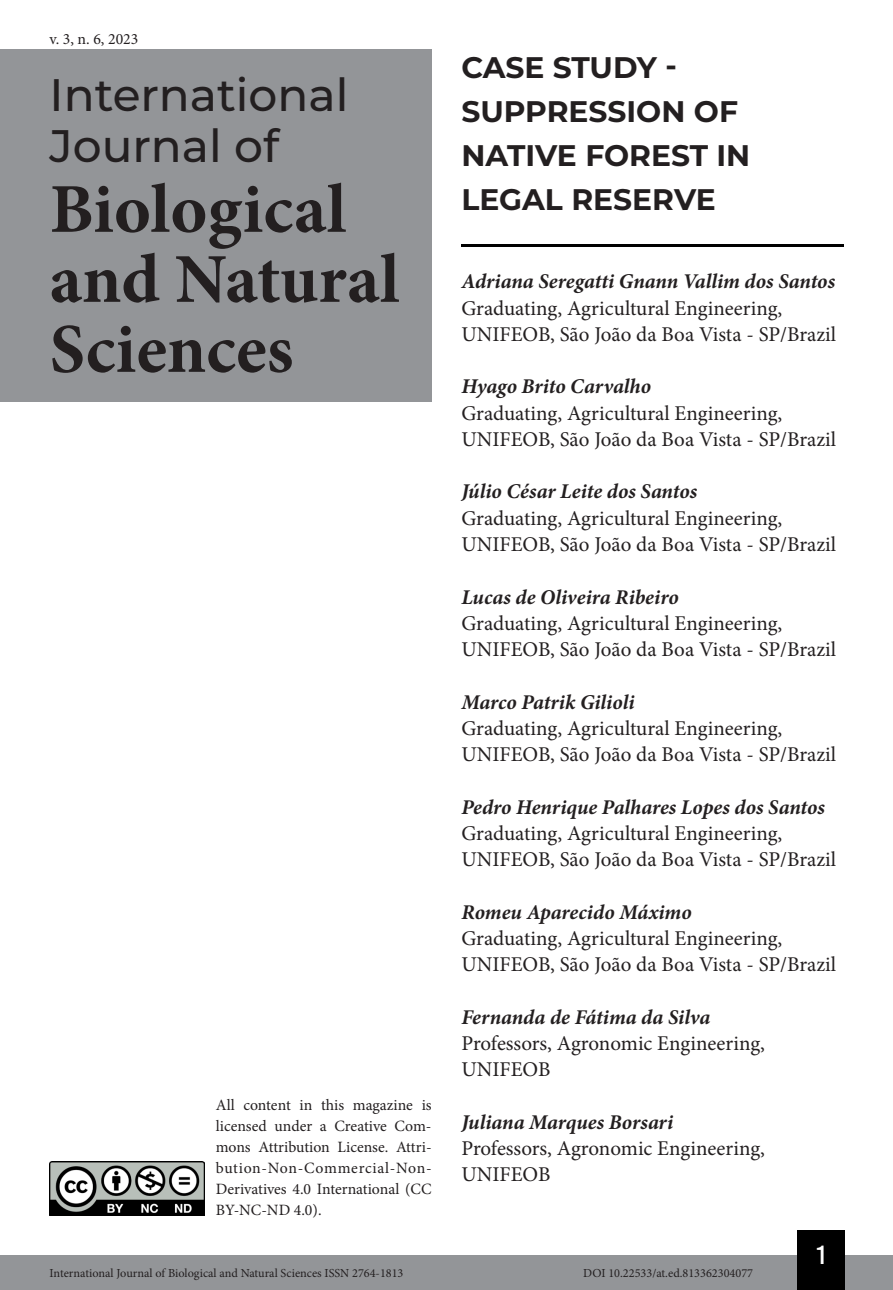
<style>
.page{position:relative;width:893px;height:1290px;background:#fff}
.page>*{position:absolute;margin:0;border:0;box-sizing:border-box;transform-origin:0 0}
.t1{font:700 70px/70px "Minion Pro";color:#231f20}
.t2{font:500 45.5px/50.8px "Montserrat";color:#231f20}
.t3{font:700 29.75px/43.8px "Montserrat";color:#231f20}
.t4{font:26.25px "Bebas Kai";color:#fff}
.t5{font:21px/26.2px "Minion Pro";color:#231f20}
.t6{font:italic 700 21px "Minion Pro";letter-spacing:-.005em;color:#231f20}
.t7{font:15.75px/21px "Minion Pro";color:#231f20;text-align:justify}
.t8{font:12.25px "Minion Pro";color:#231f20}
</style>
<div class="page">
<div style="left:0;top:1255px;width:893px;height:35px;background:#939598"></div>
<div style="left:797px;top:1230px;width:48px;height:60px;background:#000"></div>
<img style="left:50px;top:1161px;width:154px;height:54px">
<div style="left:0;top:50px;width:432px;height:352px;background:#939598"></div>
<hr style="left:461px;top:244px;width:382px;height:3px;background:#000">
<p class="t7" style="left:50px;top:28px;width:90px">v. 3, n. 6, 2023</p>
<h2 class="t2" style="left:50px;top:68px;width:300px">International<br>Journal of</h2>
<h1 class="t1" style="left:50px;top:174px;width:351px">Biological and Natural<br>Sciences</h1>
<p class="t7" style="left:216px;top:1095px;width:217px">All content in this magazine is licensed under a Creative Com&shy;mons Attribution License. Attri&shy;bution-Non-Commercial-Non-Derivatives 4.0 International (CC BY-NC-ND 4.0).</p>
<h3 class="t3" style="left:461px;top:44px;width:290px">CASE STUDY -<br>SUPPRESSION OF<br>NATIVE FOREST IN<br>LEGAL RESERVE</h3>
<p class="t6" style="left:461px;top:267px;width:375px">Adriana Seregatti Gnann Vallim dos Santos</p>
<p class="t5" style="left:461px;top:295px;width:376px">Graduating, Agricultural Engineering,<br>UNIFEOB, São João da Boa Vista - SP/Brazil</p>
<p class="t6" style="left:461px;top:372px;width:191px">Hyago Brito Carvalho</p>
<p class="t5" style="left:461px;top:400px;width:376px">Graduating, Agricultural Engineering,<br>UNIFEOB, São João da Boa Vista - SP/Brazil</p>
<p class="t6" style="left:461px;top:477px;width:237px">Júlio César Leite dos Santos</p>
<p class="t5" style="left:461px;top:505px;width:376px">Graduating, Agricultural Engineering,<br>UNIFEOB, São João da Boa Vista - SP/Brazil</p>
<p class="t6" style="left:461px;top:582px;width:219px">Lucas de Oliveira Ribeiro</p>
<p class="t5" style="left:461px;top:610px;width:376px">Graduating, Agricultural Engineering,<br>UNIFEOB, São João da Boa Vista - SP/Brazil</p>
<p class="t6" style="left:461px;top:687px;width:175px">Marco Patrik Gilioli</p>
<p class="t5" style="left:461px;top:715px;width:376px">Graduating, Agricultural Engineering,<br>UNIFEOB, São João da Boa Vista - SP/Brazil</p>
<p class="t6" style="left:461px;top:792px;width:365px">Pedro Henrique Palhares Lopes dos Santos</p>
<p class="t5" style="left:461px;top:820px;width:376px">Graduating, Agricultural Engineering,<br>UNIFEOB, São João da Boa Vista - SP/Brazil</p>
<p class="t6" style="left:461px;top:897px;width:232px">Romeu Aparecido Máximo</p>
<p class="t5" style="left:461px;top:925px;width:376px">Graduating, Agricultural Engineering,<br>UNIFEOB, São João da Boa Vista - SP/Brazil</p>
<p class="t6" style="left:461px;top:1002px;width:251px">Fernanda de Fátima da Silva</p>
<p class="t5" style="left:461px;top:1030px;width:305px">Professors, Agronomic Engineering,<br>UNIFEOB</p>
<p class="t6" style="left:461px;top:1107px;width:213px">Juliana Marques Borsari</p>
<p class="t5" style="left:461px;top:1135px;width:305px">Professors, Agronomic Engineering,<br>UNIFEOB</p>
<p class="t4" style="left:817px;top:1241px;width:10px">1</p>
<p class="t8" style="left:50px;top:1265px;width:355px">International Journal of Biological and Natural Sciences ISSN 2764-1813</p>
<p class="t8" style="left:583px;top:1265px;width:171px">DOI 10.22533/at.ed.813362304077</p>
</div>
